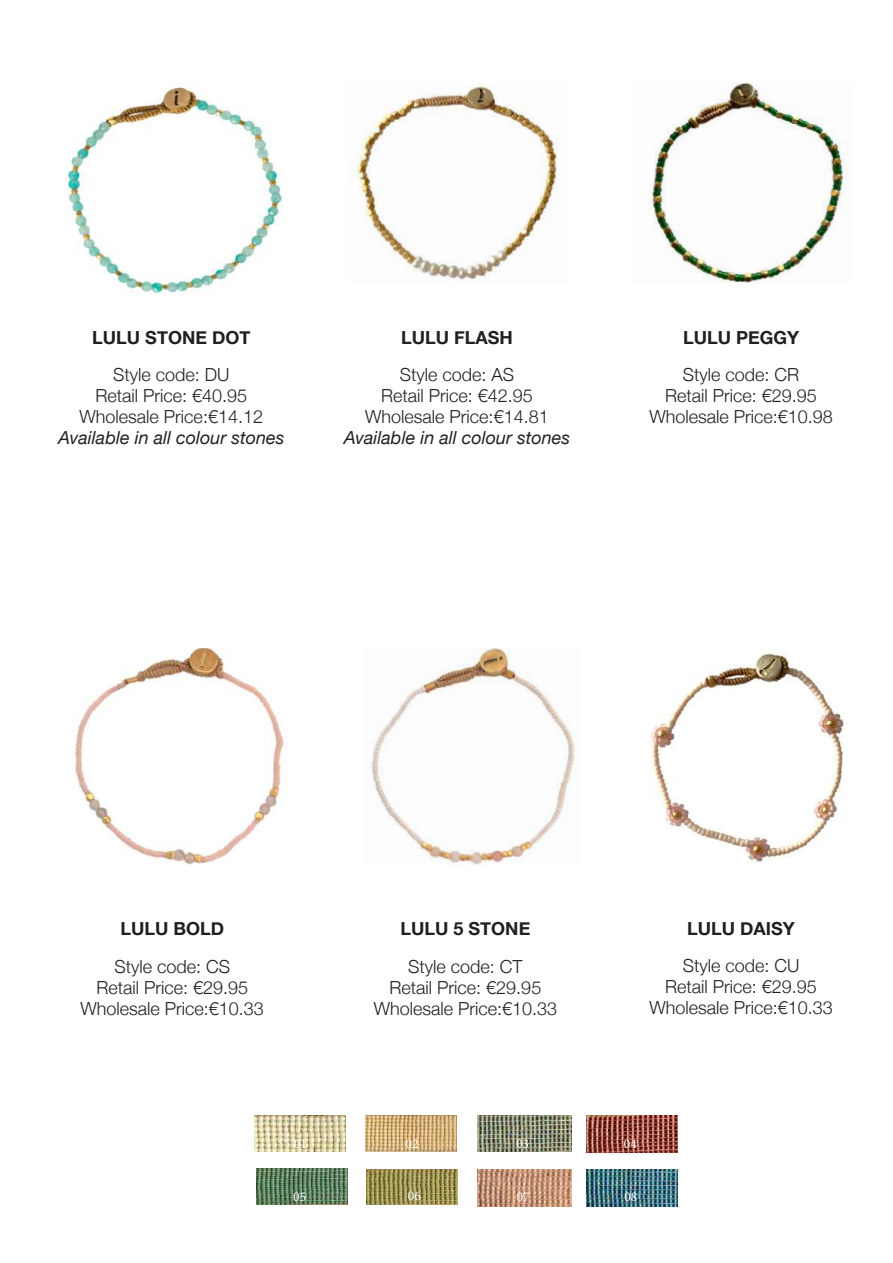
<style>
.page{position:relative;width:893px;height:1263px;background:#fff}
.page>*{position:absolute;margin:0;border:0;box-sizing:border-box;transform-origin:0 0}
.t1{font:300 18px/21px "Helvetica Neue";color:#231f20;text-align:center}
.t2{font:700 18px "Helvetica Neue";color:#231f20}
.t3{font:italic 18px "Helvetica Neue";color:#231f20}
.t4{font:13.5px "Minion Pro";color:#fff}
</style>
<div class="page">
<img style="left:66px;top:87px;width:217px;height:209px">
<img style="left:650px;top:82px;width:197px;height:201px">
<img style="left:75px;top:648px;width:210px;height:217px">
<img style="left:651px;top:653px;width:193px;height:209px">
<img style="left:354px;top:83px;width:206px;height:197px">
<img style="left:371px;top:648px;width:204px;height:217px">
<img style="left:366px;top:1204px;width:89px;height:1px">
<img style="left:255px;top:1115px;width:91px;height:36px">
<img style="left:365px;top:1115px;width:91px;height:37px">
<img style="left:478px;top:1115px;width:94px;height:37px">
<img style="left:587px;top:1115px;width:91px;height:37px">
<img style="left:366px;top:1169px;width:91px;height:35px">
<img style="left:477px;top:1169px;width:95px;height:37px">
<img style="left:587px;top:1169px;width:91px;height:37px">
<img style="left:256px;top:1169px;width:91px;height:35px">
<p class="t2" style="left:92px;top:323px;width:160px">LULU STONE DOT</p>
<p class="t1" style="left:80px;top:363px;width:185px">Style code: DU<br>Retail Price: €40.95<br>Wholesale Price:€14.12</p>
<p class="t3" style="left:58px;top:425px;width:228px">Available in all colour stones</p>
<p class="t2" style="left:401px;top:323px;width:113px">LULU FLASH</p>
<p class="t1" style="left:365px;top:363px;width:185px">Style code: AS<br>Retail Price: €42.95<br>Wholesale Price:€14.81</p>
<p class="t3" style="left:344px;top:425px;width:228px">Available in all colour stones</p>
<p class="t2" style="left:683px;top:323px;width:118px">LULU PEGGY</p>
<p class="t1" style="left:649px;top:363px;width:185px">Style code: CR<br>Retail Price: €29.95<br>Wholesale Price:€10.98</p>
<p class="t2" style="left:120px;top:914px;width:105px">LULU BOLD</p>
<p class="t1" style="left:81px;top:954px;width:185px">Style code: CS<br>Retail Price: €29.95<br>Wholesale Price:€10.33</p>
<p class="t2" style="left:401px;top:914px;width:131px">LULU 5 STONE</p>
<p class="t1" style="left:374px;top:954px;width:185px">Style code: CT<br>Retail Price: €29.95<br>Wholesale Price:€10.33</p>
<p class="t2" style="left:687px;top:914px;width:109px">LULU DAISY</p>
<p class="t1" style="left:649px;top:954px;width:185px">Style code: CU<br>Retail Price: €29.95<br>Wholesale Price:€10.33</p>
<p class="t4" style="left:294px;top:1134px;width:14px">01</p>
<p class="t4" style="left:405px;top:1134px;width:14px">02</p>
<p class="t4" style="left:516px;top:1134px;width:14px">03</p>
<p class="t4" style="left:624px;top:1134px;width:14px">04</p>
<p class="t4" style="left:293px;top:1188px;width:14px">05</p>
<p class="t4" style="left:408px;top:1186px;width:14px">06</p>
<p class="t4" style="left:517px;top:1188px;width:14px">07</p>
<p class="t4" style="left:624px;top:1188px;width:14px">08</p>
</div>
